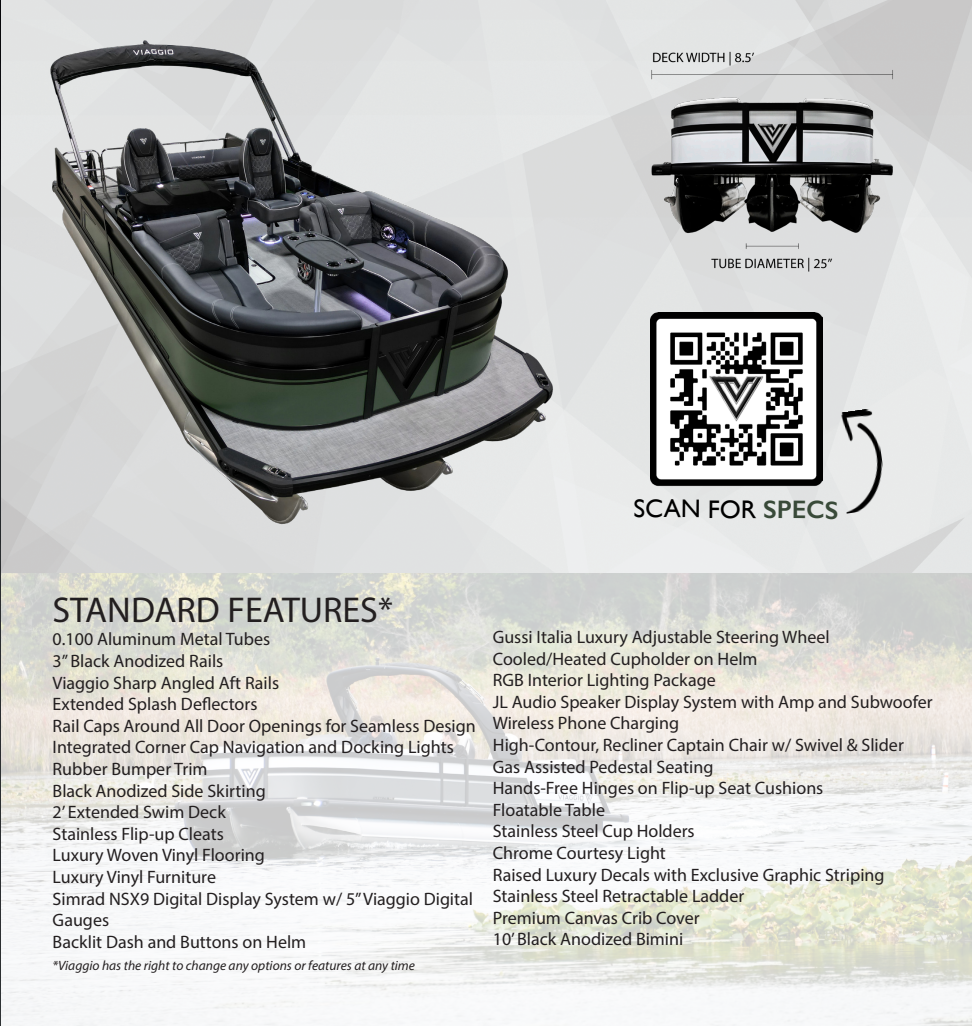
<style>
.page{position:relative;width:972px;height:1026px;background:#fff}
.page>*{position:absolute;margin:0;border:0;box-sizing:border-box;transform-origin:0 0}
.t1{font:36px "Myriad Pro";color:#231f20}
.t2{font:25.5px "Gill Sans";color:#000}
.t3{font:18px/21.6px "Myriad Pro";color:#231f20}
.t4{font:italic 13.5px "Myriad Pro";color:#231f20}
.s1{font-weight:600;color:#394a39}
</style>
<div class="page">
<img style="left:676px;top:0;width:296px;height:573px">
<img style="left:0;top:573px;width:972px;height:453px">
<img style="left:676px;top:44px;width:221px;height:227px">
<img style="left:0;top:0;width:676px;height:594px">
<img style="left:650px;top:313px;width:172px;height:180px">
<img style="left:833px;top:408px;width:56px;height:106px">
<p class="t2" style="left:634px;top:493px;width:206px;rotate:1deg">SCAN FOR <span class="s1">SPECS</span></p>
<p class="t1" style="left:52px;top:588px;width:342px">STANDARD FEATURES*</p>
<p class="t3" style="left:53px;top:628px;width:219px">0.100 Aluminum Metal Tubes</p>
<p class="t3" style="left:53px;top:650px;width:172px">3” Black Anodized Rails</p>
<p class="t3" style="left:53px;top:671px;width:228px">Viaggio Sharp Angled Aft Rails</p>
<p class="t3" style="left:53px;top:693px;width:206px">Extended Splash Deflectors</p>
<p class="t3" style="left:53px;top:715px;width:425px">Rail Caps Around All Door Openings for Seamless Design</p>
<p class="t3" style="left:53px;top:736px;width:403px">Integrated Corner Cap Navigation and Docking Lights</p>
<p class="t3" style="left:53px;top:758px;width:157px">Rubber Bumper Trim</p>
<p class="t3" style="left:53px;top:779px;width:215px">Black Anodized Side Skirting</p>
<p class="t3" style="left:53px;top:801px;width:175px">2’ Extended Swim Deck</p>
<p class="t3" style="left:53px;top:823px;width:173px">Stainless Flip-up Cleats</p>
<p class="t3" style="left:53px;top:844px;width:214px">Luxury Woven Vinyl Flooring</p>
<p class="t3" style="left:53px;top:866px;width:165px">Luxury Vinyl Furniture</p>
<p class="t3" style="left:53px;top:887px;width:422px">Simrad NSX9 Digital Display System w/ 5” Viaggio Digital<br>Gauges</p>
<p class="t3" style="left:53px;top:931px;width:255px">Backlit Dash and Buttons on Helm</p>
<p class="t4" style="left:52px;top:957px;width:364px">*Viaggio has the right to change any options or features at any time</p>
<p class="t3" style="left:493px;top:626px;width:338px">Gussi Italia Luxury Adjustable Steering Wheel</p>
<p class="t3" style="left:493px;top:648px;width:266px">Cooled/Heated Cupholder on Helm</p>
<p class="t3" style="left:493px;top:669px;width:225px">RGB Interior Lighting Package</p>
<p class="t3" style="left:493px;top:691px;width:441px">JL Audio Speaker Display System with Amp and Subwoofer</p>
<p class="t3" style="left:493px;top:712px;width:188px">Wireless Phone Charging</p>
<p class="t3" style="left:493px;top:734px;width:413px">High-Contour, Recliner Captain Chair w/ Swivel &amp; Slider</p>
<p class="t3" style="left:493px;top:756px;width:222px">Gas Assisted Pedestal Seating</p>
<p class="t3" style="left:493px;top:777px;width:332px">Hands-Free Hinges on Flip-up Seat Cushions</p>
<p class="t3" style="left:493px;top:799px;width:114px">Floatable Table</p>
<p class="t3" style="left:493px;top:820px;width:204px">Stainless Steel Cup Holders</p>
<p class="t3" style="left:493px;top:842px;width:175px">Chrome Courtesy Light</p>
<p class="t3" style="left:493px;top:864px;width:393px">Raised Luxury Decals with Exclusive Graphic Striping</p>
<p class="t3" style="left:493px;top:885px;width:253px">Stainless Steel Retractable Ladder</p>
<p class="t3" style="left:493px;top:907px;width:208px">Premium Canvas Crib Cover</p>
<p class="t3" style="left:493px;top:928px;width:192px">10’ Black Anodized Bimini</p>
</div>
